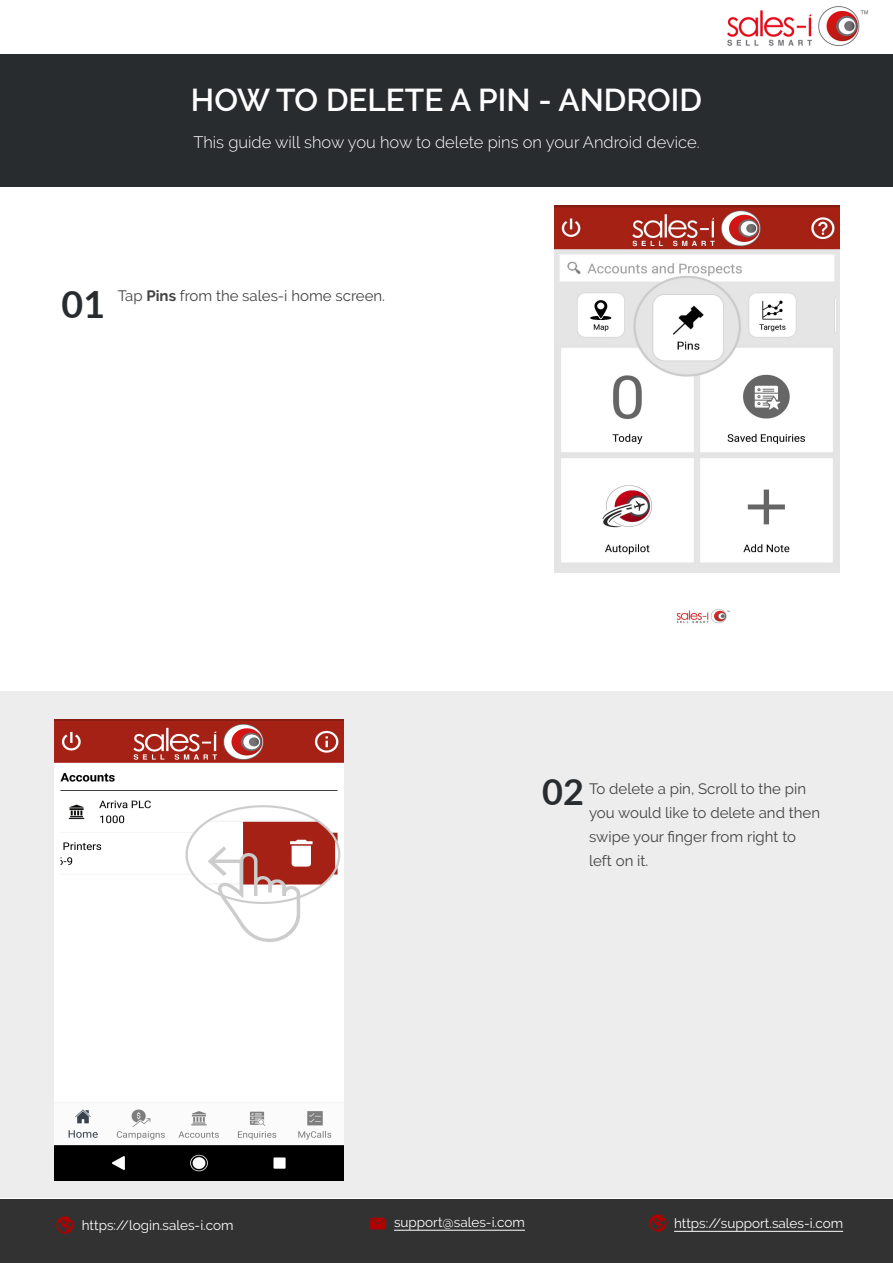
<style>
.page{position:relative;width:893px;height:1263px;background:#fff}
.page>*{position:absolute;margin:0;border:0;box-sizing:border-box;transform-origin:0 0}
.t1{font:700 37.5px "Lato";color:#292c2f}
.t2{font:700 36px "Lato";color:#292c2f}
.t3{font:600 31.5px "Raleway";color:#fff}
.t4{font:300 16.5px "Raleway";color:#fff}
.t5{font:15px/24px "Raleway";color:#434343}
.t6{font:13.5px "Raleway";color:#fff}
.s1{font-weight:700}
</style>
<div class="page">
<div style="left:0;top:691px;width:893px;height:506px;background:#ededed"></div>
<div style="left:0;top:54px;width:893px;height:133px;background:#292c2f"></div>
<img style="left:555px;top:205px;width:285px;height:419px">
<img style="left:727px;top:6px;width:140px;height:40px">
<img style="left:54px;top:719px;width:289px;height:461px">
<div style="left:0;top:1199px;width:893px;height:64px;background:#323232"></div>
<svg style="left:370px;top:1218px;width:16px;height:11px"></svg>
<svg style="left:649px;top:1214px;width:18px;height:18px"></svg>
<hr style="left:394px;top:1230px;width:131px;height:1px;background:#fff">
<hr style="left:674px;top:1231px;width:169px;height:1px;background:#fff">
<svg style="left:56px;top:1216px;width:18px;height:18px"></svg>
<p class="t3" style="left:191px;top:82px;width:513px">HOW TO DELETE A PIN - ANDROID</p>
<p class="t4" style="left:193px;top:132px;width:508px">This guide will show you how to delete pins on your Android device.</p>
<p class="t1" style="left:62px;top:277px;width:45px">01</p>
<p class="t5" style="left:118px;top:284px;width:269px">Tap <span class="s1">Pins</span> from the sales-i home screen.</p>
<p class="t2" style="left:542px;top:766px;width:43px">02</p>
<p class="t5" style="left:589px;top:776px;width:233px">To delete a pin, Scroll to the pin you would like to delete and then swipe your finger from right to left on it.</p>
<p class="t6" style="left:82px;top:1217px;width:153px">https://login.sales-i.com</p>
<p class="t6" style="left:394px;top:1214px;width:132px">support@sales-i.com</p>
<p class="t6" style="left:674px;top:1216px;width:171px">https://support.sales-i.com</p>
</div>
